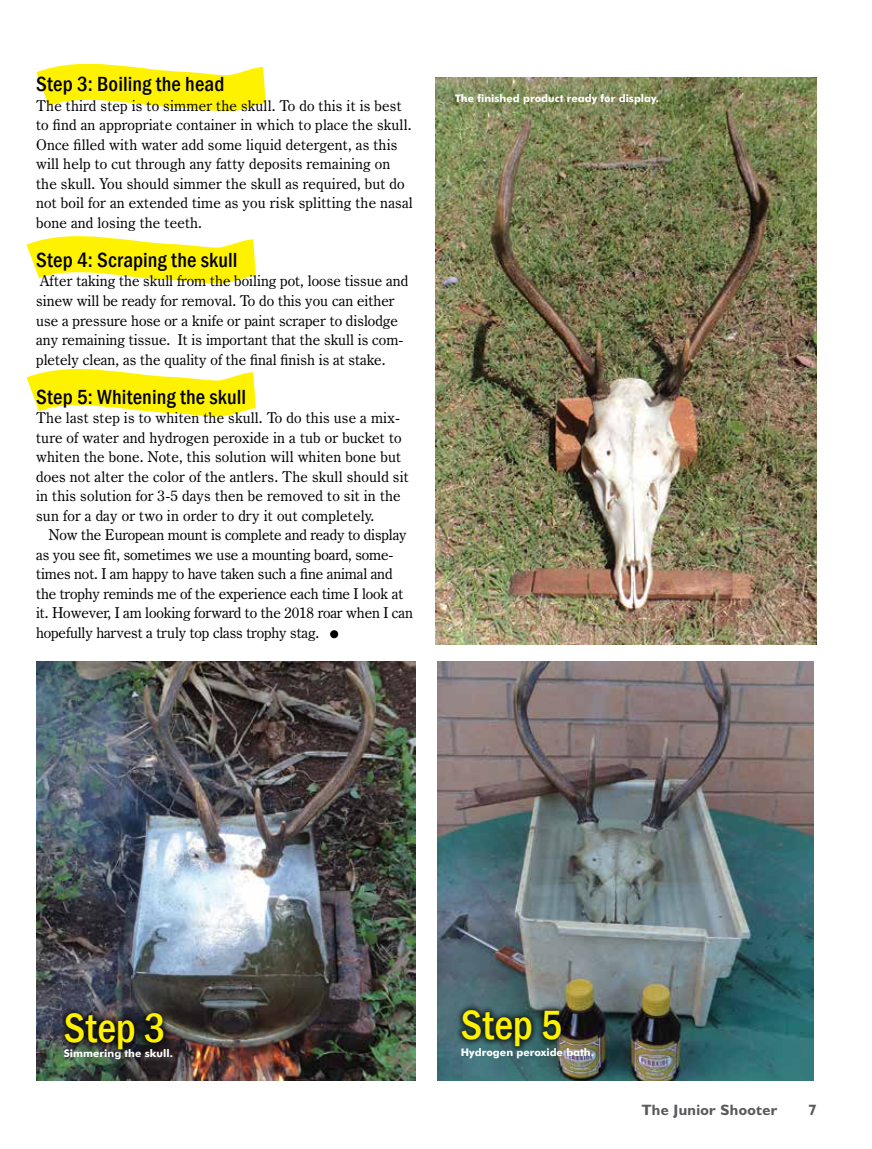
<style>
.page{position:relative;width:872px;height:1149px;background:#fff}
.page>*{position:absolute;margin:0;border:0;box-sizing:border-box;transform-origin:0 0}
.t1{font:60px "Century Oldstyle BT";color:#000}
.t2{font:500 condensed 42px "Franklin Gothic";letter-spacing:.005em;color:#fff200}
.t3{font:500 condensed 21px "Franklin Gothic";letter-spacing:.01em;color:#000}
.t4{font:15px/19.5px "Century Oldstyle BT";letter-spacing:.01em;color:#000}
.t5{font:15px/19.5px "Century Oldstyle BT";letter-spacing:-.01em;color:#000}
.t6{font:700 15px "Humanist 521 BT";letter-spacing:.025em;color:#58595b}
.t7{font:700 10.5px "Futura BT";color:#fff}
</style>
<div class="page">
<svg style="left:26px;top:369px;width:230px;height:48px"></svg>
<svg style="left:26px;top:236px;width:230px;height:48px"></svg>
<svg style="left:36px;top:63px;width:230px;height:49px"></svg>
<img style="left:36px;top:661px;width:380px;height:419px">
<img style="left:437px;top:661px;width:376px;height:419px">
<img style="left:435px;top:78px;width:381px;height:566px">
<div style="left:57px;top:1005px;width:114px;height:51px;background:#000;opacity:.75"></div>
<div style="left:454px;top:1002px;width:114px;height:51px;background:#000;opacity:.75"></div>
<h3 class="t3" style="left:36px;top:70px;width:190px">Step 3: Boiling the head</h3>
<p class="t4" style="left:36px;top:96px;width:378px">The third step is to simmer the skull. To do this it is best to find an appropriate container in which to place the skull.<br>Once filled with water add some liquid detergent, as this will help to cut through any fatty deposits remaining on the skull. You should simmer the skull as required, but do not boil for an extended time as you risk splitting the nasal bone and losing the teeth.</p>
<h3 class="t3" style="left:36px;top:246px;width:203px">Step 4: Scraping the skull</h3>
<p class="t4" style="left:36px;top:271px;width:373px">After taking the skull from the boiling pot, loose tissue and sinew will be ready for removal. To do this you can either use a pressure hose or a knife or paint scraper to dislodge any remaining tissue. It is important that the skull is com&shy;pletely clean, as the quality of the final finish is at stake.</p>
<h3 class="t3" style="left:36px;top:382px;width:212px">Step 5: Whitening the skull</h3>
<p class="t4" style="left:36px;top:408px;width:374px">The last step is to whiten the skull. To do this use a mix&shy;ture of water and hydrogen peroxide in a tub or bucket to whiten the bone. Note, this solution will whiten bone but does not alter the color of the antlers. The skull should sit in this solution for 3-5 days then be removed to sit in the sun for a day or two in order to dry it out completely.</p>
<p class="t5" style="left:36px;top:525px;width:378px;text-indent:13px">Now the European mount is complete and ready to display as you see fit, sometimes we use a mounting board, some&shy;times not. I am happy to have taken such a fine animal and the trophy reminds me of the experience each time I look at it. However, I am looking forward to the 2018 roar when I can hopefully harvest a truly top class trophy stag.</p>
<h1 class="t1" style="left:326px;top:580px;width:17px">.</h1>
<p class="t7" style="left:455px;top:92px;width:205px">The finished product ready for display.</p>
<h2 class="t2" style="left:64px;top:1000px;width:103px">Step 3</h2>
<h2 class="t2" style="left:461px;top:997px;width:103px">Step 5</h2>
<p class="t7" style="left:64px;top:1046px;width:111px">Simmering the skull.</p>
<p class="t7" style="left:461px;top:1045px;width:135px">Hydrogen peroxide bath.</p>
<p class="t6" style="left:641px;top:1100px;width:137px">The Junior Shooter</p>
<p class="t6" style="left:808px;top:1100px;width:10px">7</p>
</div>
